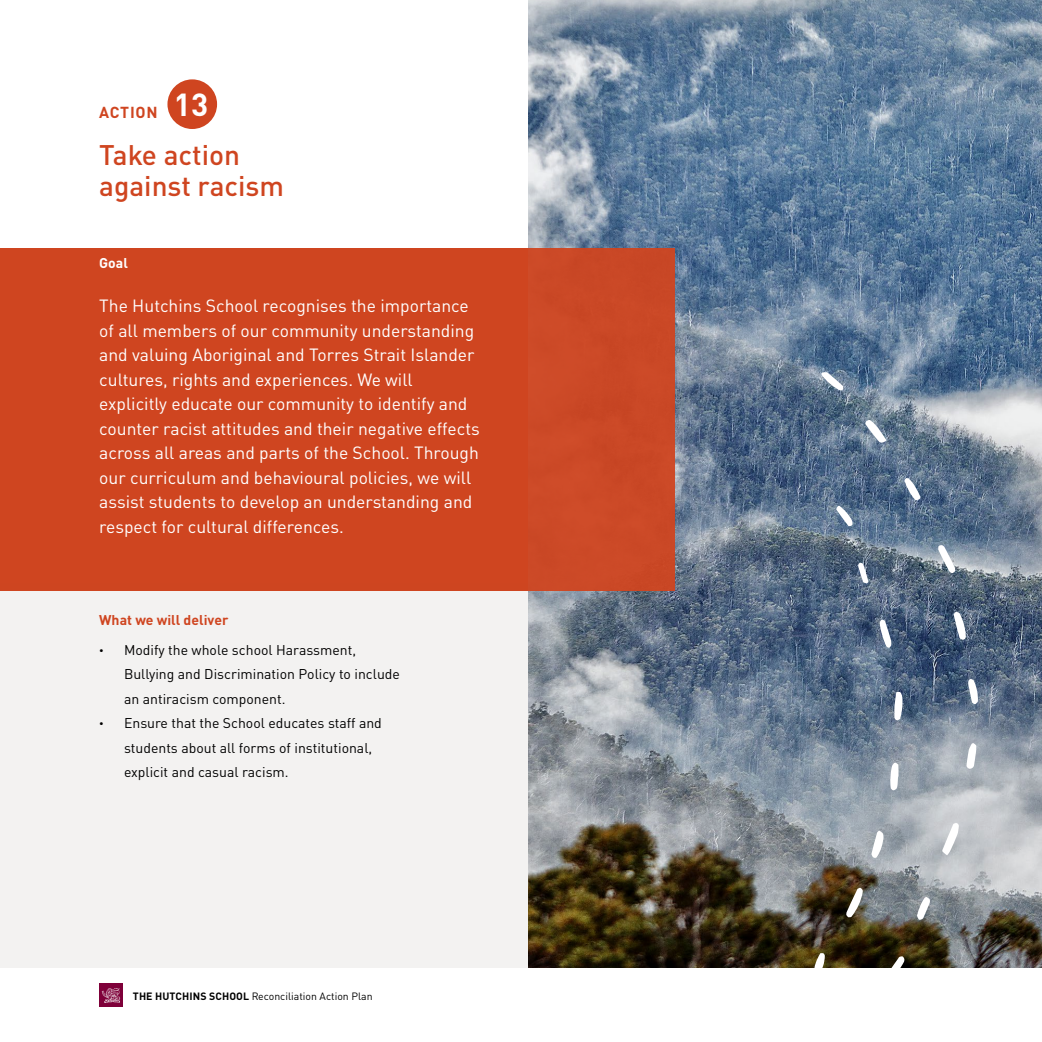
<style>
.page{position:relative;width:1042px;height:1042px;background:#fff}
.page>*{position:absolute;margin:0;border:0;box-sizing:border-box;transform-origin:0 0}
.t1{font:500 28px/31.5px "DIN Pro";color:#cf4520}
.t2{font:17.5px/24.5px "DIN Pro";color:#fff}
.t3{font:700 15.75px "DIN Pro";letter-spacing:.05em;color:#cf4520}
.t4{font:14px/24.5px "DIN Pro";color:#000}
.t5{font:700 14px "DIN Pro";color:#cf4520}
.t6{font:700 14px "DIN Pro";color:#fff}
.t7{font:10.5px "DIN Pro";color:#000}
.s1{font-size:31.5px;color:#fff}
.s2{font-size:8.75px}
.s3{font-weight:700}
</style>
<div class="page">
<div style="left:99px;top:983px;width:24px;height:24px;background:#7e0039"></div>
<svg style="left:102px;top:988px;width:18px;height:15px"></svg>
<div style="left:167px;top:79px;width:50px;height:50px;background:#cf4520;border-radius:50%"></div>
<div style="left:0;top:583px;width:538px;height:384px;background:#f3f2f1"></div>
<img style="left:528px;top:0;width:514px;height:967px">
<div style="left:0;top:248px;width:675px;height:342px;background:#cf4520"></div>
<svg style="left:942px;top:823px;width:17px;height:32px"></svg>
<svg style="left:846px;top:887px;width:17px;height:30px"></svg>
<svg style="left:871px;top:830px;width:12px;height:28px"></svg>
<svg style="left:938px;top:545px;width:17px;height:28px"></svg>
<svg style="left:884px;top:956px;width:20px;height:12px"></svg>
<svg style="left:865px;top:420px;width:21px;height:23px"></svg>
<svg style="left:894px;top:692px;width:9px;height:29px"></svg>
<svg style="left:879px;top:619px;width:12px;height:29px"></svg>
<svg style="left:953px;top:612px;width:13px;height:28px"></svg>
<svg style="left:966px;top:743px;width:10px;height:26px"></svg>
<svg style="left:890px;top:762px;width:8px;height:29px"></svg>
<svg style="left:814px;top:953px;width:11px;height:15px"></svg>
<svg style="left:968px;top:678px;width:10px;height:27px"></svg>
<svg style="left:821px;top:372px;width:22px;height:19px"></svg>
<svg style="left:917px;top:896px;width:13px;height:24px"></svg>
<svg style="left:904px;top:478px;width:16px;height:22px"></svg>
<svg style="left:836px;top:506px;width:16px;height:20px"></svg>
<svg style="left:858px;top:562px;width:10px;height:21px"></svg>
<p class="t3" style="left:99px;top:100px;width:110px">ACTION <span class="s1">13</span></p>
<h1 class="t1" style="left:99px;top:137px;width:186px">Take action against racism</h1>
<p class="t6" style="left:99px;top:252px;width:30px">Goal</p>
<p class="t2" style="left:99px;top:293px;width:382px">The Hutchins School recognises the importance of all members of our community understanding and valuing Aboriginal and Torres Strait Islander cultures, rights and experiences. We will explicitly educate our community to identify and counter racist attitudes and their negative effects across all areas and parts of the School. Through our curriculum and behavioural policies, we will assist students to develop an understanding and respect for cultural differences.</p>
<p class="t5" style="left:99px;top:609px;width:131px">What we will deliver</p>
<p class="t4" style="left:124px;top:636px;width:277px;text-indent:-25px"><span class="s2">•</span> Modify the whole school Harassment,<br>Bullying and Discrimination Policy to include an antiracism component.</p>
<p class="t4" style="left:124px;top:710px;width:259px;text-indent:-25px"><span class="s2">•</span> Ensure that the School educates staff and students about all forms of institutional, explicit and casual racism.</p>
<p class="t7" style="left:133px;top:988px;width:241px"><span class="s3">THE HUTCHINS SCHOOL</span> Reconciliation Action Plan</p>
</div>
